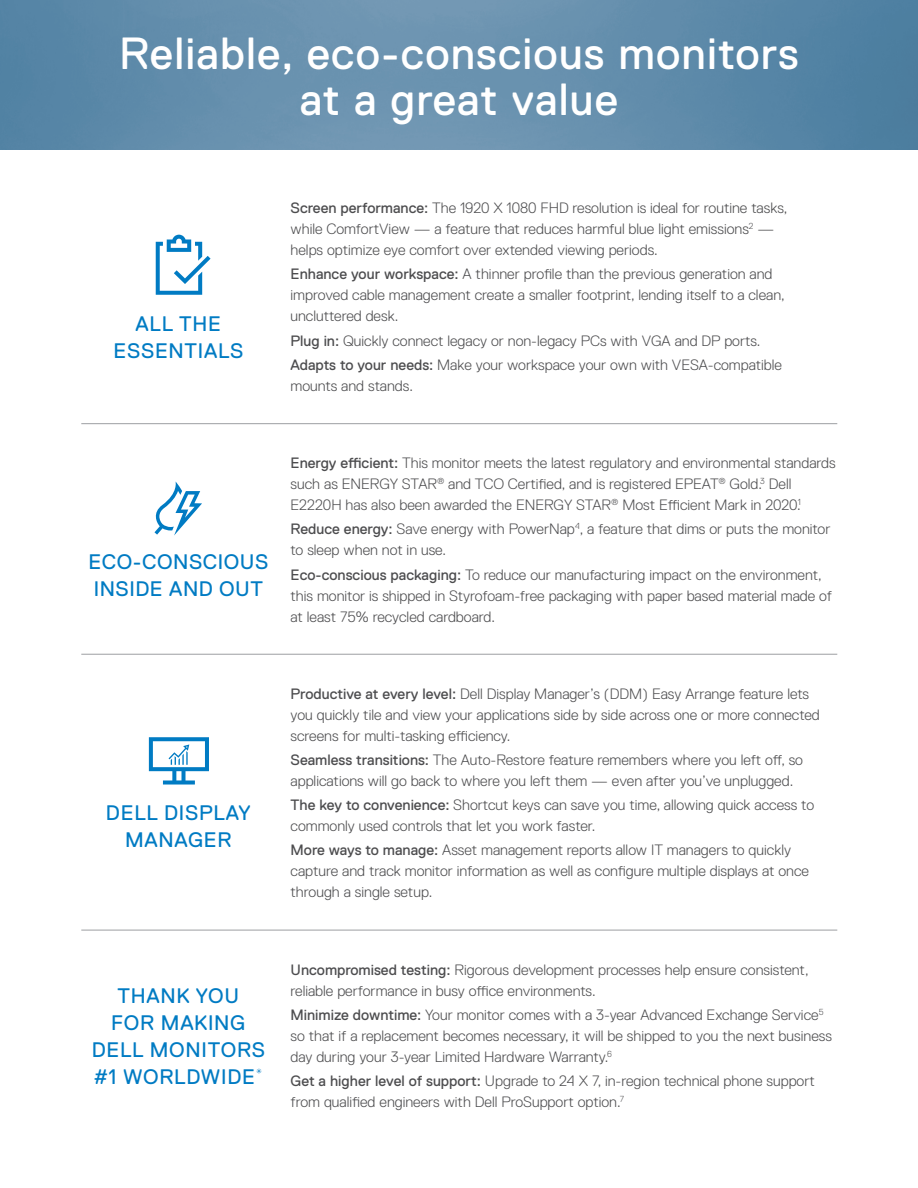
<style>
.page{position:relative;width:918px;height:1188px;background:#fff}
.page>*{position:absolute;margin:0;border:0;box-sizing:border-box;transform-origin:0 0}
.t1{font:45px/46.5px "Dell Replica";letter-spacing:.025em;color:#fff;text-align:center}
.t2{font:21px/27px "Dell Replica";letter-spacing:.035em;color:#007bc3;text-align:center}
.t3{font:300 15px/21px "Dell Replica";color:#4d4d4f}
.s1{font-weight:400}
</style>
<div class="page">
<img style="left:0;top:0;width:918px;height:150px">
<hr style="left:81px;top:423px;width:756px;height:1px;background:#a7a9ac">
<hr style="left:81px;top:654px;width:756px;height:1px;background:#a7a9ac">
<hr style="left:81px;top:930px;width:756px;height:1px;background:#a7a9ac">
<svg style="left:156px;top:235px;width:55px;height:60px"></svg>
<svg style="left:149px;top:737px;width:60px;height:48px"></svg>
<svg style="left:154px;top:482px;width:48px;height:54px"></svg>
<p class="t1" style="left:119px;top:30px;width:681px">Reliable, eco-conscious monitors at a great value</p>
<p class="t2" style="left:114px;top:310px;width:131px">ALL THE<br>ESSENTIALS</p>
<p class="t3" style="left:291px;top:198px;width:498px"><span class="s1">Screen performance:</span> The 1920 X 1080 FHD resolution is ideal for routine tasks, while ComfortView — a feature that reduces harmful blue light emissions<sup>2</sup> — helps optimize eye comfort over extended viewing periods.</p>
<p class="t3" style="left:291px;top:264px;width:496px"><span class="s1">Enhance your workspace:</span> A thinner profile than the previous generation and improved cable management create a smaller footprint, lending itself to a clean, uncluttered desk.</p>
<p class="t3" style="left:291px;top:330px;width:471px"><span class="s1">Plug in:</span> Quickly connect legacy or non-legacy PCs with VGA and DP ports.</p>
<p class="t3" style="left:291px;top:354px;width:493px"><span class="s1">Adapts to your needs:</span> Make your workspace your own with VESA-compatible mounts and stands.</p>
<p class="t2" style="left:89px;top:549px;width:181px;text-align:left">ECO-CONSCIOUS<br>INSIDE AND OUT</p>
<p class="t3" style="left:291px;top:452px;width:547px"><span class="s1">Energy efficient:</span> This monitor meets the latest regulatory and environmental standards such as ENERGY STAR<sup>®</sup> and TCO Certified, and is registered EPEAT<sup>®</sup> Gold.<sup>3</sup> Dell<br>E2220H has also been awarded the ENERGY STAR<sup>®</sup> Most Efficient Mark in 2020.<sup>1</sup></p>
<p class="t3" style="left:291px;top:519px;width:541px"><span class="s1">Reduce energy:</span> Save energy with PowerNap<sup>4</sup>, a feature that dims or puts the monitor to sleep when not in use.</p>
<p class="t3" style="left:291px;top:564px;width:543px"><span class="s1">Eco-conscious packaging:</span> To reduce our manufacturing impact on the environment, this monitor is shipped in Styrofoam-free packaging with paper based material made of at least 75% recycled cardboard.</p>
<p class="t2" style="left:106px;top:799px;width:146px">DELL DISPLAY<br>MANAGER</p>
<p class="t2" style="left:92px;top:982px;width:175px">THANK YOU<br>FOR MAKING<br>DELL MONITORS #1 WORLDWIDE<sup>*</sup></p>
<p class="t3" style="left:291px;top:683px;width:531px"><span class="s1">Productive at every level:</span> Dell Display Manager’s (DDM) Easy Arrange feature lets you quickly tile and view your applications side by side across one or more connected screens for multi-tasking efficiency.</p>
<p class="t3" style="left:291px;top:749px;width:514px"><span class="s1">Seamless transitions:</span> The Auto-Restore feature remembers where you left off, so applications will go back to where you left them — even after you’ve unplugged.</p>
<p class="t3" style="left:291px;top:795px;width:525px"><span class="s1">The key to convenience:</span> Shortcut keys can save you time, allowing quick access to commonly used controls that let you work faster.</p>
<p class="t3" style="left:291px;top:840px;width:520px"><span class="s1">More ways to manage:</span> Asset management reports allow IT managers to quickly capture and track monitor information as well as configure multiple displays at once through a single setup.</p>
<p class="t3" style="left:291px;top:959px;width:520px"><span class="s1">Uncompromised testing:</span> Rigorous development processes help ensure consistent, reliable performance in busy office environments.</p>
<p class="t3" style="left:291px;top:1004px;width:543px"><span class="s1">Minimize downtime:</span> Your monitor comes with a 3-year Advanced Exchange Service<sup>5 </sup>so that if a replacement becomes necessary, it will be shipped to you the next business day during your 3-year Limited Hardware Warranty.<sup>6</sup></p>
<p class="t3" style="left:291px;top:1070px;width:526px"><span class="s1">Get a higher level of support:</span> Upgrade to 24 X 7, in-region technical phone support from qualified engineers with Dell ProSupport option.<sup>7</sup></p>
</div>
